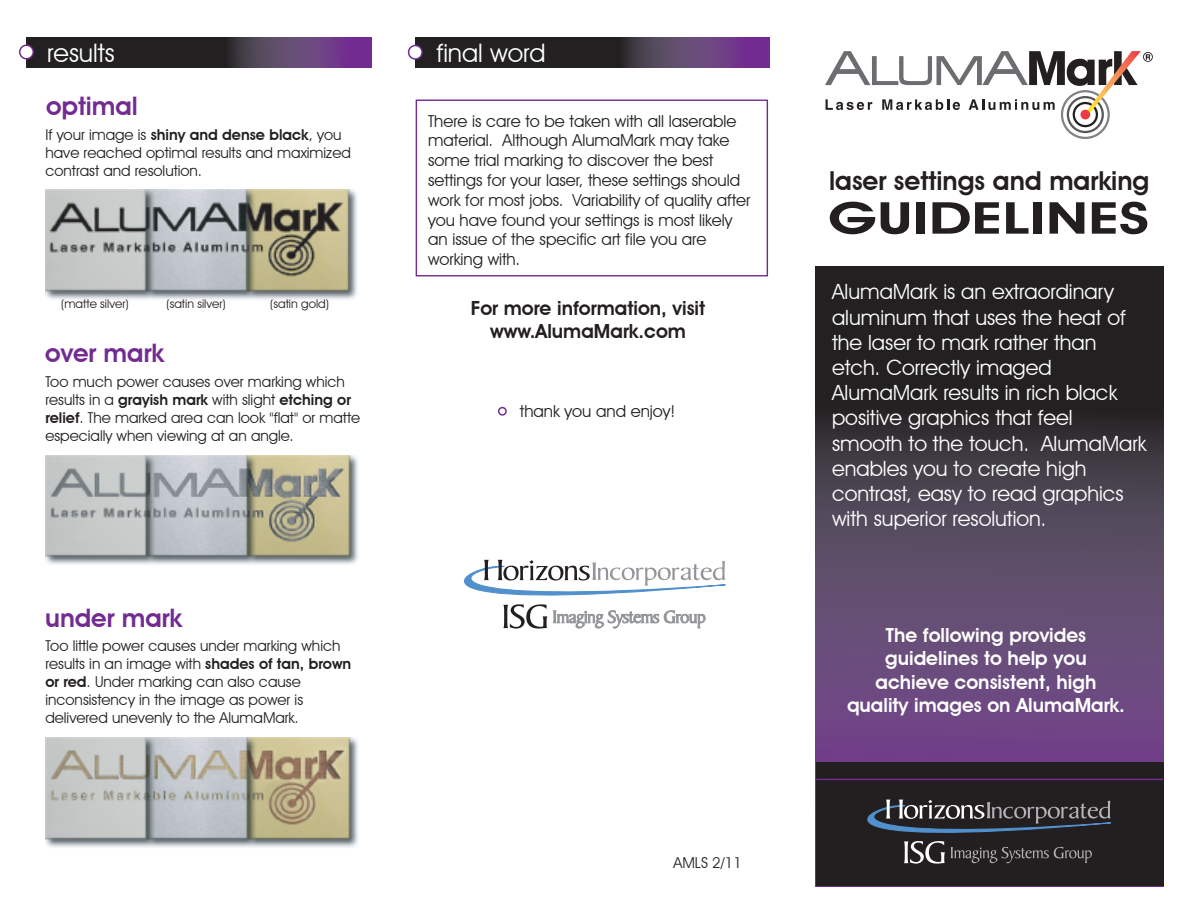
<style>
.page{position:relative;width:1188px;height:918px;background:#fff}
.page>*{position:absolute;margin:0;border:0;box-sizing:border-box;transform-origin:0 0}
.t1{font:600 44.1px "Avant Garde IT Cby BT";color:#231f20;scale:1.41 1}
.t2{font:600 26.1px "Avant Garde IT Cby BT";color:#231f20}
.t3{font:600 25.5px "Avant Garde IT Cby BT";color:#722b91}
.t4{font:25.5px "Avant Garde IT Cby BT";color:#fff}
.t5{font:21px/25.2px "Avant Garde IT Cby BT";color:#fff}
.t6{font:600 19.5px/23.4px "Avant Garde IT Cby BT";color:#fff;text-align:center}
.t7{font:600 19.5px/23.4px "Avant Garde IT Cby BT";color:#231f20;text-align:center}
.t8{font:16.5px/19.8px "Avant Garde IT Cby BT";color:#231f20}
.t9{font:15px/18px "Avant Garde IT Cby BT";color:#231f20}
.t10{font:12px "Avant Garde IT Cby BT";color:#231f20}
.s1{font-weight:600}
</style>
<div class="page">
<svg style="left:816px;top:267px;width:347px;height:495px;background:#4a3a52"></svg>
<div style="left:816px;top:762px;width:347px;height:124px;background:#231f20"></div>
<hr style="left:816px;top:779px;width:347px;height:1px;background:#722b91">
<div style="left:416px;top:100px;width:352px;height:176px;border:1px solid #722b91"></div>
<svg style="left:416px;top:38px;width:354px;height:30px;background:#3d2d43"></svg>
<svg style="left:27px;top:38px;width:345px;height:30px;background:#3d2d43"></svg>
<div style="left:20px;top:45px;width:13px;height:14px;background:#fff;border-radius:50%"></div>
<div style="left:19px;top:44px;width:15px;height:15px;border:2px solid #722b91;border-radius:50%"></div>
<div style="left:409px;top:46px;width:13px;height:13px;background:#fff;border-radius:50%"></div>
<div style="left:408px;top:45px;width:15px;height:15px;border:2px solid #722b91;border-radius:50%"></div>
<div style="left:498px;top:407px;width:9px;height:9px;border:2px solid #722b91;border-radius:50%"></div>
<div style="left:1073px;top:102px;width:25px;height:25px;border:2px solid #231f20;border-radius:50%"></div>
<div style="left:1067px;top:96px;width:37px;height:37px;border:2px solid #57585a;border-radius:50%"></div>
<div style="left:1061px;top:90px;width:49px;height:49px;border:2px solid #808285;border-radius:50%"></div>
<div style="left:1082px;top:111px;width:7px;height:7px;background:#ee3a41;border-radius:50%"></div>
<div style="left:1080px;top:110px;width:10px;height:9px;border:2px solid #ee3a41;border-radius:50%"></div>
<svg style="left:825px;top:51px;width:328px;height:63px"></svg>
<img style="left:45px;top:190px;width:312px;height:110px">
<img style="left:45px;top:456px;width:313px;height:109px">
<img style="left:45px;top:738px;width:313px;height:110px">
<svg style="left:464px;top:560px;width:262px;height:69px"></svg>
<svg style="left:815px;top:800px;width:296px;height:64px"></svg>
<p class="t4" style="left:47px;top:37px;width:69px">results</p>
<p class="t4" style="left:436px;top:37px;width:111px">final word</p>
<p class="t3" style="left:46px;top:91px;width:93px">optimal</p>
<p class="t9" style="left:45px;top:125px;width:307px">If your image is <span class="s1">shiny and dense black</span>, you have reached optimal results and maximized contrast and resolution.</p>
<p class="t8" style="left:428px;top:111px;width:324px">There is care to be taken with all laserable material. Although AlumaMark may take some trial marking to discover the best settings for your laser, these settings should work for most jobs. Variability of quality after you have found your settings is most likely an issue of the specific art file you are working with.</p>
<p class="t10" style="left:61px;top:297px;width:69px">(matte silver)</p>
<p class="t10" style="left:167px;top:297px;width:61px">(satin silver)</p>
<p class="t10" style="left:270px;top:297px;width:60px">(satin gold)</p>
<p class="t7" style="left:471px;top:296px;width:236px">For more information, visit www.AlumaMark.com</p>
<p class="t3" style="left:45px;top:338px;width:120px">over mark</p>
<p class="t9" style="left:45px;top:373px;width:316px">Too much power causes over marking which results in a <span class="s1">grayish mark</span> with slight <span class="s1">etching or relief</span>. The marked area can look "flat" or matte especially when viewing at an angle.</p>
<p class="t3" style="left:45px;top:603px;width:139px">under mark</p>
<p class="t9" style="left:45px;top:637px;width:307px">Too little power causes under marking which results in an image with <span class="s1">shades of tan, brown or red</span>. Under marking can also cause inconsistency in the image as power is delivered unevenly to the AlumaMark.</p>
<p class="t8" style="left:520px;top:401px;width:157px">thank you and enjoy!</p>
<p class="t9" style="left:674px;top:854px;width:70px">AMLS 2/11</p>
<p class="t2" style="left:829px;top:165px;width:322px">laser settings and marking</p>
<p class="t1" style="left:828px;top:192px;width:229px">GUIDELINES</p>
<p class="t5" style="left:832px;top:279px;width:316px">AlumaMark is an extraordinary aluminum that uses the heat of the laser to mark rather than etch. Correctly imaged<br>AlumaMark results in rich black positive graphics that feel smooth to the touch. AlumaMark enables you to create high contrast, easy to read graphics with superior resolution.</p>
<p class="t6" style="left:847px;top:623px;width:279px">The following provides guidelines to help you achieve consistent, high quality images on AlumaMark.</p>
</div>
